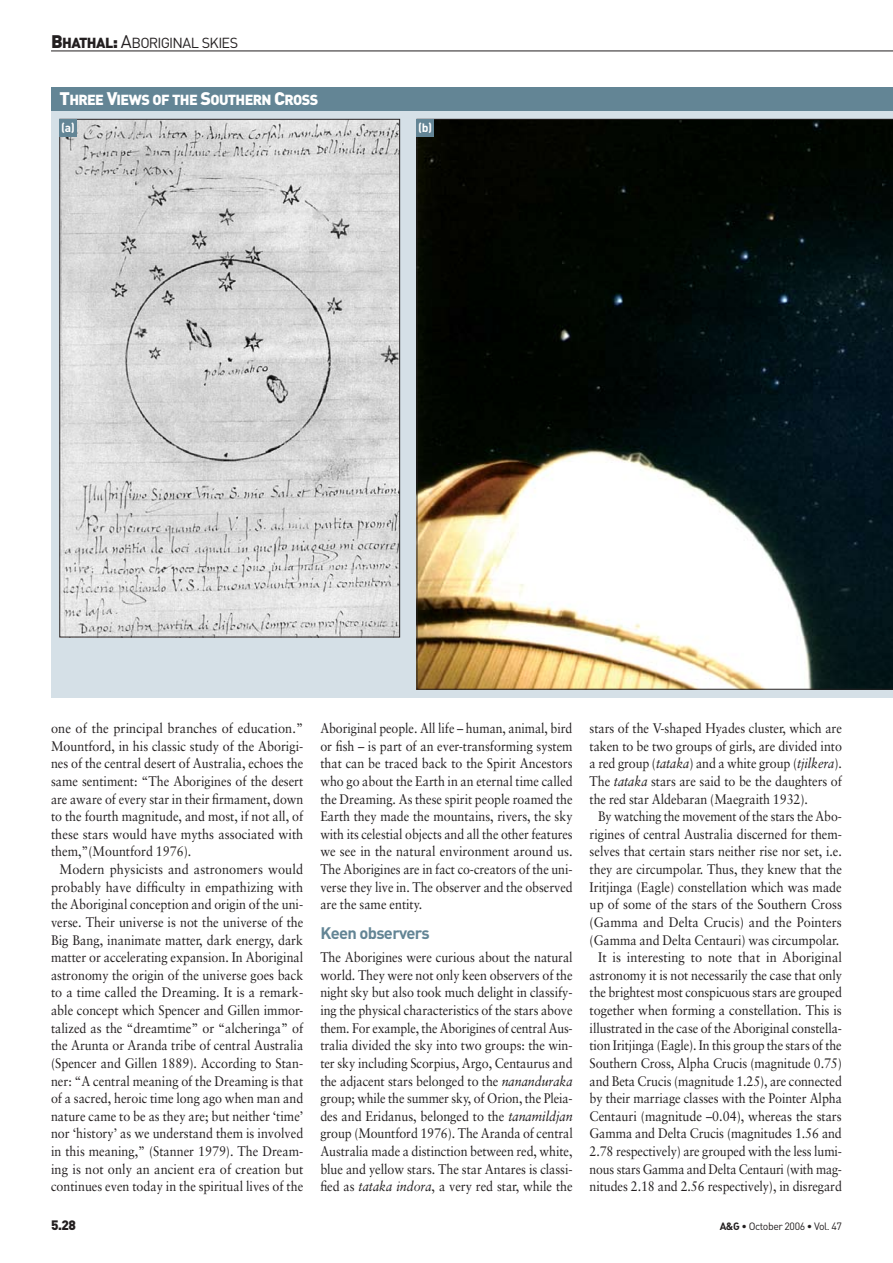
<style>
.page{position:relative;width:893px;height:1263px;background:#fff}
.page>*{position:absolute;margin:0;border:0;box-sizing:border-box;transform-origin:0 0}
.t1{font:700 16.5px "DIN";letter-spacing:-.04em;color:#638595}
.t2{font:900 14.4px "DIN";letter-spacing:-.045em;color:#fff}
.t3{font:14.4px "DIN";letter-spacing:-.055em;color:#231f20}
.t4{font:13.8px/17.5px "Sabon";color:#231f20;text-align:justify;scale:.92 1}
.t5{font:13.8px/17.5px "Sabon";color:#231f20;text-align:right;scale:.88 1}
.t6{font:13.8px/17.7px "Sabon";color:#231f20;text-align:justify;scale:.9 1}
.t7{font:13.8px/17.5px "Sabon";color:#231f20;text-align:justify;scale:.89 1}
.t8{font:900 13.5px "DIN";color:#231f20}
.t9{font:700 12px "DIN";color:#fff}
.t10{font:10.5px "DIN";letter-spacing:-.04em;color:#231f20}
.s1{font-weight:900;font-size:18px}
.s2{font-weight:900}
.s3{font-size:18px}
.s4{font-style:italic}
.s5{font-weight:700}
</style>
<div class="page">
<div style="left:51px;top:87px;width:842px;height:611px;background:#d5e0e7"></div>
<img style="left:62px;top:121px;width:336px;height:514px">
<svg style="left:417px;top:119px;width:476px;height:570px;background:#454841"></svg>
<div style="left:51px;top:87px;width:842px;height:24px;background:#638595"></div>
<div style="left:60px;top:119px;width:17px;height:17px;background:#638595"></div>
<div style="left:417px;top:119px;width:17px;height:17px;background:#638595"></div>
<hr style="left:51px;top:51px;width:842px;height:1px;background:#231f20">
<p class="t3" style="left:51px;top:33px;width:189px"><span class="s1">B</span><span class="s2">HATHAL</span><span class="s1">:</span> <span class="s3">A</span>BORIGINAL SKIES</p>
<p class="t2" style="left:60px;top:91px;width:260px"><span class="s3">T</span>HREE <span class="s3">V</span>IEWS OF THE <span class="s3">S</span>OUTHERN <span class="s3">C</span>ROSS</p>
<p class="t9" style="left:61px;top:120px;width:15px">(a)</p>
<p class="t9" style="left:418px;top:120px;width:15px">(b)</p>
<p class="t4" style="left:51px;top:719px;width:276px">one of the principal branches of education.” Mountford, in his classic study of the Aborigi&shy;nes of the central desert of Australia, echoes the same sentiment: “The Aborigines of the desert are aware of every star in their firmament, down to the fourth magnitude, and most, if not all, of these stars would have myths associated with them,”(Mountford 1976).</p>
<p class="t4" style="left:51px;top:860px;width:276px;text-align:center">Modern physicists and astronomers would probably have difficulty in empathizing with the Aboriginal conception and origin of the uni&shy;verse. Their universe is not the universe of the Big Bang, inanimate matter, dark energy, dark matter or accelerating expansion. In Aboriginal astronomy the origin of the universe goes back to a time called the Dreaming. It is a remark&shy;able concept which Spencer and Gillen immor&shy;talized as the “dreamtime” or “alcheringa” of the Arunta or Aranda tribe of central Australia (Spencer and Gillen 1889). According to Stan&shy;ner: “A central meaning of the Dreaming is that of a sacred, heroic time long ago when man and nature came to be as they are; but neither ‘time’ nor ‘history’ as we understand them is involved in this meaning,” (Stanner 1979). The Dream&shy;ing is not only an ancient era of creation but continues even today in the spiritual lives of the</p>
<p class="t7" style="left:320px;top:719px;width:285px">Aboriginal people. All life – human, animal, bird or fish – is part of an ever-transforming system that can be traced back to the Spirit Ancestors who go about the Earth in an eternal time called the Dreaming. As these spirit people roamed the Earth they made the mountains, rivers, the sky with its celestial objects and all the other features we see in the natural environment around us.<br>The Aborigines are in fact co-creators of the uni&shy;verse they live in. The observer and the observed are the same entity.</p>
<p class="t1" style="left:320px;top:922px;width:111px">Keen observers</p>
<p class="t6" style="left:320px;top:948px;width:282px">The Aborigines were curious about the natural world. They were not only keen observers of the night sky but also took much delight in classify&shy;ing the physical characteristics of the stars above them. For example, the Aborigines of central Aus&shy;tralia divided the sky into two groups: the win&shy;ter sky including Scorpius, Argo, Centaurus and the adjacent stars belonged to the <span class="s4">nananduraka </span>group; while the summer sky, of Orion, the Pleia&shy;des and Eridanus, belonged to the <span class="s4">tanamildjan </span>group (Mountford 1976). The Aranda of central Australia made a distinction between red, white, blue and yellow stars. The star Antares is classi&shy;fied as <span class="s4">tataka indora</span>, a very red star, while the</p>
<p class="t6" style="left:590px;top:719px;width:282px">stars of the V-shaped Hyades cluster, which are taken to be two groups of girls, are divided into a red group (<span class="s4">tataka</span>) and a white group (<span class="s4">tjilkera</span>).<br>The <span class="s4">tataka</span> stars are said to be the daughters of the red star Aldebaran (Maegraith 1932).</p>
<p class="t5" style="left:590px;top:807px;width:288px">By watching the movement of the stars the Abo&shy;rigines of central Australia discerned for them&shy;selves that certain stars neither rise nor set, i.e. they are circumpolar. Thus, they knew that the Iritjinga (Eagle) constellation which was made up of some of the stars of the Southern Cross (Gamma and Delta Crucis) and the Pointers (Gamma and Delta Centauri) was circumpolar.<br>It is interesting to note that in Aboriginal astronomy it is not necessarily the case that only the brightest most conspicuous stars are grouped together when forming a constellation. This is illustrated in the case of the Aboriginal constella&shy;tion Iritjinga (Eagle). In this group the stars of the Southern Cross, Alpha Crucis (magnitude 0.75) and Beta Crucis (magnitude 1.25), are connected by their marriage classes with the Pointer Alpha Centauri (magnitude –0.04), whereas the stars Gamma and Delta Crucis (magnitudes 1.56 and 2.78 respectively) are grouped with the less lumi&shy;nous stars Gamma and Delta Centauri (with mag&shy;nitudes 2.18 and 2.56 respectively), in disregard</p>
<p class="t8" style="left:51px;top:1216px;width:26px">5.28</p>
<p class="t10" style="left:720px;top:1219px;width:124px"><span class="s5">A&amp;G</span> • OCTOBER 2006 • VOL. 47</p>
</div>
